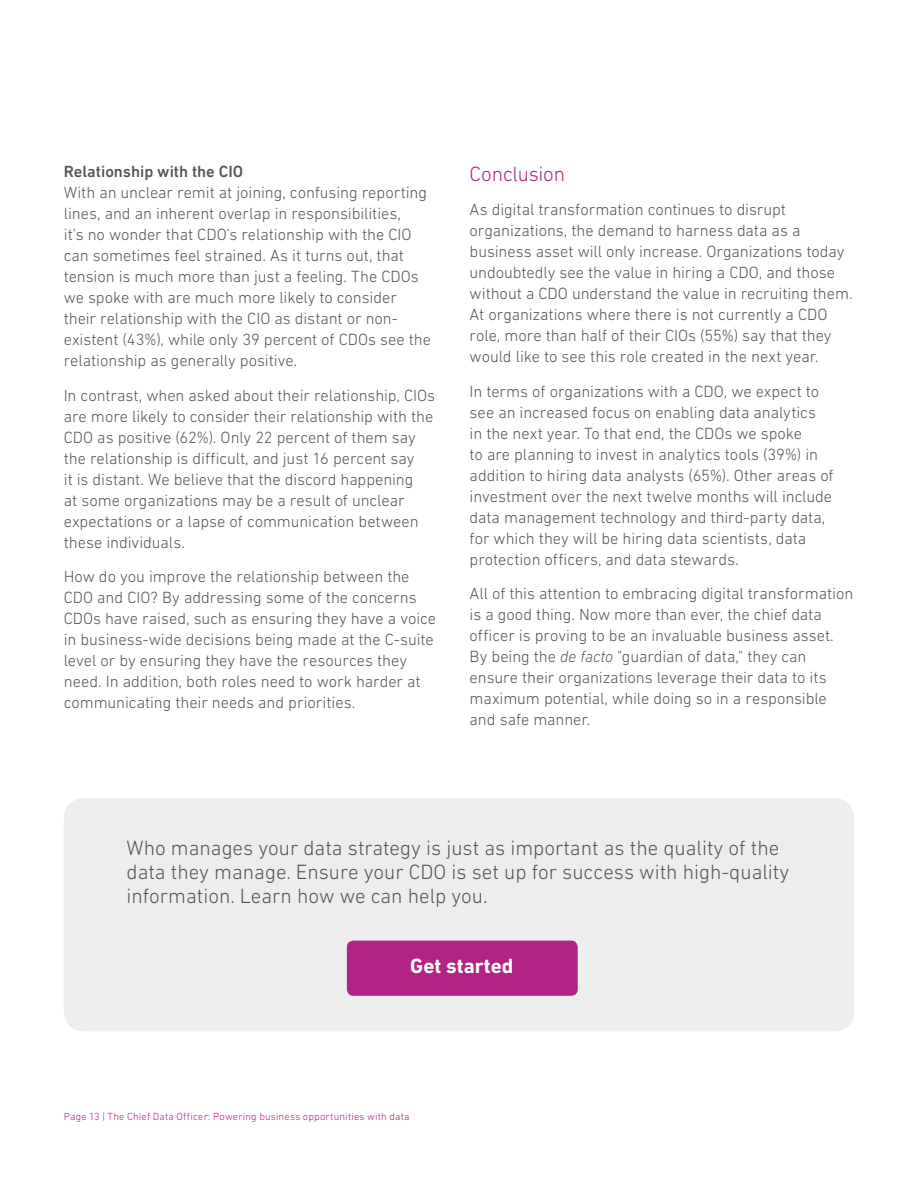
<style>
.page{position:relative;width:918px;height:1188px;background:#fff}
.page>*{position:absolute;margin:0;border:0;box-sizing:border-box;transform-origin:0 0}
.t1{font:300 21px/24px "DIN Next W1 G";color:#52555b}
.t2{font:300 21px "DIN Next W1 G";letter-spacing:-.01em;color:#b12384}
.t3{font:700 21px "DIN Next W1 G";color:#fff}
.t4{font:300 16.5px/21px "DIN Next W1 G";letter-spacing:-.005em;color:#52555b}
.t5{font:500 16.5px "DIN Next W1 G";color:#52555b}
.t6{font:300 10.5px "DIN Next W1 G";letter-spacing:.015em;color:#b12384}
.s1{font-style:italic}
</style>
<div class="page">
<div style="left:64px;top:798px;width:790px;height:233px;background:#ededed;border-radius:20px"></div>
<div style="left:347px;top:941px;width:231px;height:55px;background:#b12384;border-radius:6px"></div>
<p class="t5" style="left:64px;top:162px;width:181px">Relationship with the CIO</p>
<p class="t4" style="left:64px;top:182px;width:369px">With an unclear remit at joining, confusing reporting lines, and an inherent overlap in responsibilities,<br>it’s no wonder that CDO’s relationship with the CIO can sometimes feel strained. As it turns out, that tension is much more than just a feeling. The CDOs we spoke with are much more likely to consider their relationship with the CIO as distant or non&shy;existent (43%), while only 39 percent of CDOs see the relationship as generally positive.</p>
<p class="t4" style="left:64px;top:385px;width:373px">In contrast, when asked about their relationship, CIOs are more likely to consider their relationship with the CDO as positive (62%). Only 22 percent of them say the relationship is difficult, and just 16 percent say<br>it is distant. We believe that the discord happening<br>at some organizations may be a result of unclear expectations or a lapse of communication between these individuals.</p>
<p class="t4" style="left:64px;top:566px;width:374px">How do you improve the relationship between the CDO and CIO? By addressing some of the concerns CDOs have raised, such as ensuring they have a voice in business-wide decisions being made at the C-suite level or by ensuring they have the resources they need. In addition, both roles need to work harder at communicating their needs and priorities.</p>
<p class="t2" style="left:470px;top:162px;width:97px">Conclusion</p>
<p class="t4" style="left:470px;top:199px;width:385px">As digital transformation continues to disrupt organizations, the demand to harness data as a business asset will only increase. Organizations today undoubtedly see the value in hiring a CDO, and those without a CDO understand the value in recruiting them.<br>At organizations where there is not currently a CDO role, more than half of their CIOs (55%) say that they would like to see this role created in the next year.</p>
<p class="t4" style="left:470px;top:380px;width:366px">In terms of organizations with a CDO, we expect to see an increased focus on enabling data analytics<br>in the next year. To that end, the CDOs we spoke<br>to are planning to invest in analytics tools (39%) in addition to hiring data analysts (65%). Other areas of investment over the next twelve months will include data management technology and third-party data, for which they will be hiring data scientists, data protection officers, and data stewards.</p>
<p class="t4" style="left:470px;top:583px;width:385px">All of this attention to embracing digital transformation is a good thing. Now more than ever, the chief data officer is proving to be an invaluable business asset.<br>By being the <span class="s1">de facto</span> "guardian of data," they can ensure their organizations leverage their data to its maximum potential, while doing so in a responsible and safe manner.</p>
<p class="t1" style="left:127px;top:836px;width:664px">Who manages your data strategy is just as important as the quality of the data they manage. Ensure your CDO is set up for success with high-quality information. Learn how we can help you.</p>
<p class="t3" style="left:410px;top:954px;width:105px">Get started</p>
<p class="t6" style="left:64px;top:1111px;width:347px">Page 13 | The Chief Data Officer: Powering business opportunities with data</p>
</div>
